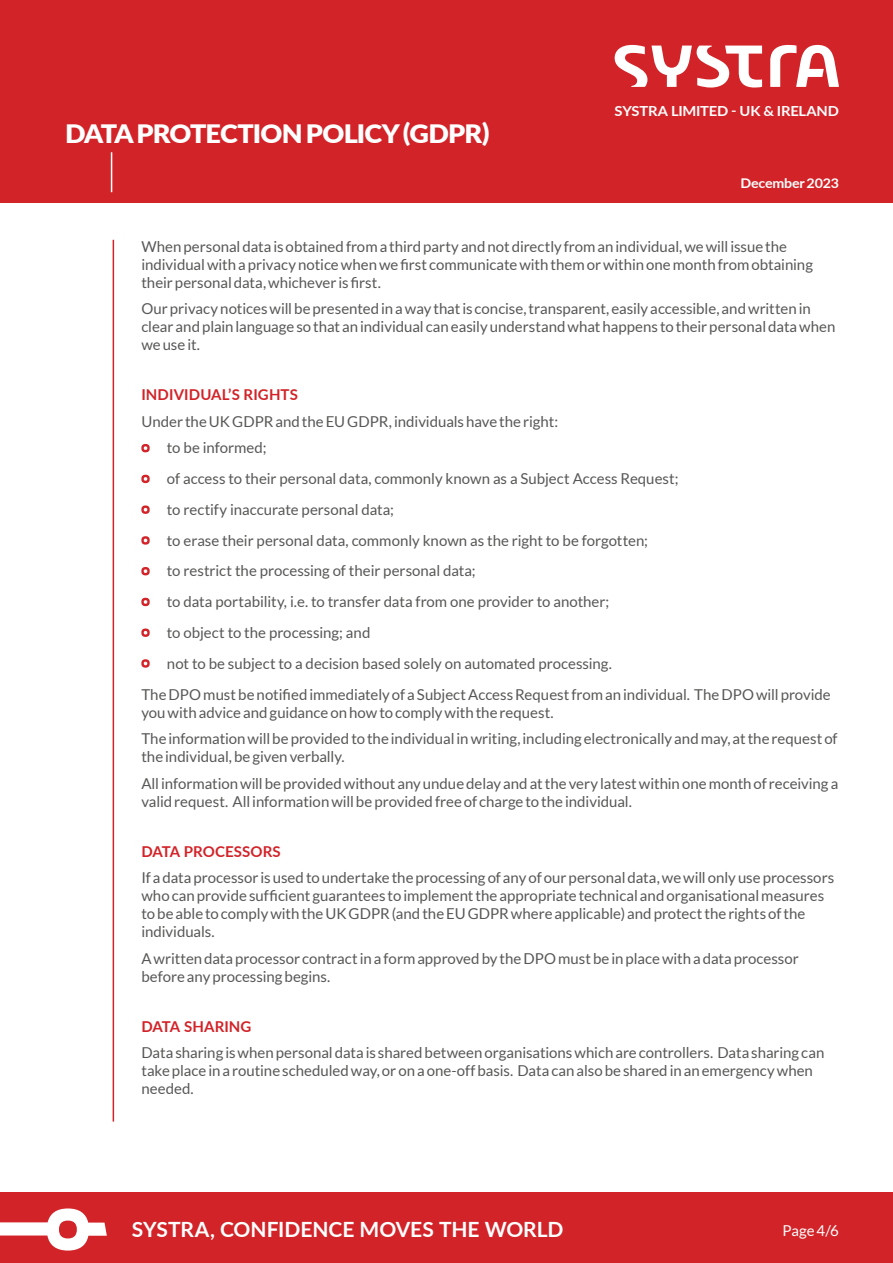
<style>
.page{position:relative;width:893px;height:1263px;background:#fff}
.page>*{position:absolute;margin:0;border:0;box-sizing:border-box;transform-origin:0 0}
.t1{font:900 25.35px "Lato";letter-spacing:-.035em;color:#fff;scale:1.06 1}
.t2{font:700 21px "Lato";color:#fff}
.t3{font:15px/18px "Lato";color:#575756}
.t4{font:700 15px "Lato";letter-spacing:.005em;color:#d22328}
.t5{font:15px "Lato";color:#fff}
.t6{font:700 13.8px "Lato";letter-spacing:-.015em;color:#fff;scale:1.06 1}
.t7{font:700 13.35px "Lato";letter-spacing:-.01em;color:#fff;scale:1.06 1}
</style>
<div class="page">
<div style="left:0;top:1192px;width:893px;height:71px;background:#d22328"></div>
<svg style="left:0;top:1208px;width:107px;height:42px"></svg>
<div style="left:0;top:0;width:893px;height:202px;background:#d22328"></div>
<hr style="left:111px;top:152px;width:1px;height:40px;background:#fff">
<svg style="left:770px;top:45px;width:69px;height:42px"></svg>
<svg style="left:615px;top:45px;width:147px;height:43px"></svg>
<hr style="left:113px;top:240px;width:1px;height:881px;background:#d22328">
<svg style="left:141px;top:444px;width:9px;height:8px"></svg>
<svg style="left:141px;top:475px;width:9px;height:8px"></svg>
<svg style="left:141px;top:505px;width:9px;height:9px"></svg>
<svg style="left:141px;top:536px;width:9px;height:9px"></svg>
<svg style="left:141px;top:567px;width:9px;height:8px"></svg>
<svg style="left:141px;top:598px;width:9px;height:8px"></svg>
<svg style="left:141px;top:628px;width:9px;height:9px"></svg>
<svg style="left:141px;top:659px;width:9px;height:9px"></svg>
<h1 class="t1" style="left:65px;top:115px;width:402px">DATA PROTECTION POLICY (GDPR)</h1>
<p class="t6" style="left:615px;top:101px;width:213px">SYSTRA LIMITED - UK &amp; IRELAND</p>
<p class="t7" style="left:740px;top:178px;width:94px">December 2023</p>
<p class="t3" style="left:141px;top:238px;width:673px">When personal data is obtained from a third party and not directly from an individual, we will issue the individual with a privacy notice when we first communicate with them or within one month from obtaining their personal data, whichever is first.</p>
<p class="t3" style="left:141px;top:300px;width:696px">Our privacy notices will be presented in a way that is concise, transparent, easily accessible, and written in clear and plain language so that an individual can easily understand what happens to their personal data when we use it.</p>
<p class="t4" style="left:141px;top:389px;width:158px">INDIVIDUAL’S RIGHTS</p>
<p class="t3" style="left:167px;top:409px;width:393px;line-height:26.5px;text-indent:-26px">Under the UK GDPR and the EU GDPR, individuals have the right: to be informed;</p>
<p class="t3" style="left:167px;top:470px;width:513px">of access to their personal data, commonly known as a Subject Access Request;</p>
<p class="t3" style="left:167px;top:501px;width:229px">to rectify inaccurate personal data;</p>
<p class="t3" style="left:167px;top:532px;width:483px">to erase their personal data, commonly known as the right to be forgotten;</p>
<p class="t3" style="left:167px;top:563px;width:310px">to restrict the processing of their personal data;</p>
<p class="t3" style="left:167px;top:594px;width:444px">to data portability, i.e. to transfer data from one provider to another;</p>
<p class="t3" style="left:167px;top:623px;width:205px">to object to the processing; and</p>
<p class="t3" style="left:167px;top:654px;width:446px">not to be subject to a decision based solely on automated processing.</p>
<p class="t3" style="left:141px;top:685px;width:691px">The DPO must be notified immediately of a Subject Access Request from an individual. The DPO will provide</p>
<p class="t3" style="left:141px;top:700px;width:698px;line-height:26.5px">you with advice and guidance on how to comply with the request.<br>The information will be provided to the individual in writing, including electronically and may, at the request of</p>
<p class="t3" style="left:141px;top:744px;width:698px;line-height:26.5px">the individual, be given verbally.<br>All information will be provided without any undue delay and at the very latest within one month of receiving a</p>
<p class="t3" style="left:141px;top:793px;width:492px">valid request. All information will be provided free of charge to the individual.</p>
<p class="t4" style="left:141px;top:845px;width:141px">DATA PROCESSORS</p>
<p class="t3" style="left:141px;top:869px;width:694px">If a data processor is used to undertake the processing of any of our personal data, we will only use processors who can provide sufficient guarantees to implement the appropriate technical and organisational measures to be able to comply with the UK GDPR (and the EU GDPR where applicable) and protect the rights of the individuals.</p>
<p class="t3" style="left:141px;top:949px;width:659px">A written data processor contract in a form approved by the DPO must be in place with a data processor before any processing begins.</p>
<p class="t4" style="left:141px;top:1020px;width:112px">DATA SHARING</p>
<p class="t3" style="left:141px;top:1045px;width:684px">Data sharing is when personal data is shared between organisations which are controllers. Data sharing can take place in a routine scheduled way, or on a one-off basis. Data can also be shared in an emergency when needed.</p>
<h2 class="t2" style="left:132px;top:1221px;width:433px">SYSTRA, CONFIDENCE MOVES THE WORLD</h2>
<p class="t5" style="left:782px;top:1224px;width:58px">Page 4/6</p>
</div>
